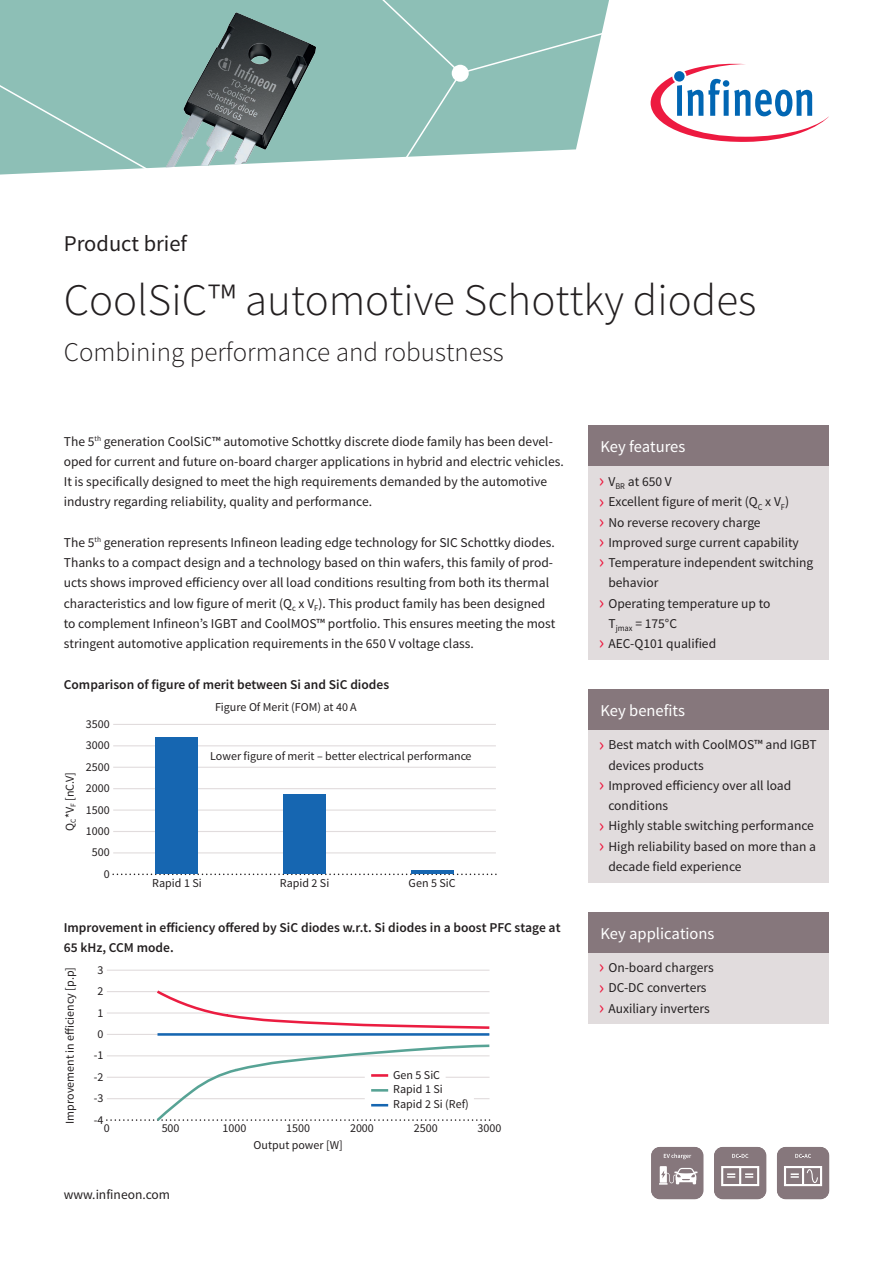
<style>
.page{position:relative;width:893px;height:1263px;background:#fff}
.page>*{position:absolute;margin:0;border:0;box-sizing:border-box;transform-origin:0 0}
.Product_Brief_A4_Hea{font:300 45px "Source Sans Pro";color:#231f20}
.Product_Brief_A4_Sub{font:300 27px "Source Sans Pro";color:#231f20}
.Product_Brief_A4_Tit{font:22.5px "Source Sans Pro";color:#231f20}
.Product_Brief_A4_Hea-2{font:16.5px "Source Sans Pro";color:#fff}
.Product_Brief_A4_Cop{font:13.5px/20.2px "Source Sans Pro";color:#231f20}
.Product_Brief_A4_Cop-2{font:600 13.5px/20.2px "Source Sans Pro";color:#231f20}
.Product_Brief_A4_URL{font:13.5px "Source Sans Pro";color:#231f20}
.t1{font:12px/14.9px "Source Sans Pro";color:#231f20}
.s1{font-size:20.25px;color:#ed1a40}
</style>
<div class="page">
<div style="left:0;top:0;width:609px;height:161px;background:#8dbfb6"></div>
<img style="left:140px;top:10px;width:179px;height:158px">
<div style="left:0;top:77px;width:159px;height:98px;background:#8dbfb6"></div>
<svg style="left:368px;top:0;width:240px;height:161px;background:#9ac6be"></svg>
<svg style="left:651px;top:63px;width:178px;height:79px"></svg>
<div style="left:588px;top:463px;width:241px;height:197px;background:#e1dcdd"></div>
<div style="left:588px;top:727px;width:241px;height:155px;background:#e1dcdd"></div>
<div style="left:588px;top:950px;width:241px;height:74px;background:#e1dcdd"></div>
<div style="left:588px;top:425px;width:241px;height:41px;background:#86777c"></div>
<div style="left:588px;top:689px;width:241px;height:41px;background:#86777c"></div>
<div style="left:588px;top:912px;width:241px;height:41px;background:#86777c"></div>
<svg style="left:651px;top:1147px;width:52px;height:52px;background:#998d91"></svg>
<svg style="left:714px;top:1147px;width:52px;height:52px;background:#978a8e"></svg>
<svg style="left:777px;top:1147px;width:52px;height:52px;background:#978a8f"></svg>
<hr style="left:113px;top:852px;width:383px;height:1px;background:#e1dcdd">
<hr style="left:113px;top:831px;width:383px;height:1px;background:#e1dcdd">
<hr style="left:113px;top:809px;width:383px;height:2px;background:#e1dcdd">
<hr style="left:113px;top:788px;width:383px;height:1px;background:#e1dcdd">
<hr style="left:113px;top:767px;width:383px;height:1px;background:#e1dcdd">
<hr style="left:113px;top:745px;width:383px;height:1px;background:#e1dcdd">
<hr style="left:113px;top:724px;width:383px;height:1px;background:#e1dcdd">
<svg style="left:112px;top:873px;width:385px;height:2px"></svg>
<div style="left:156px;top:737px;width:42px;height:136px;background:#1666b1"></div>
<div style="left:283px;top:794px;width:43px;height:79px;background:#1666b1"></div>
<hr style="left:411px;top:870px;width:42px;height:3px;background:#1666b1">
<hr style="left:107px;top:1034px;width:382px;height:1px;background:#e1dcdd">
<hr style="left:107px;top:1012px;width:382px;height:1px;background:#e1dcdd">
<hr style="left:107px;top:991px;width:382px;height:1px;background:#e1dcdd">
<hr style="left:107px;top:970px;width:382px;height:1px;background:#e1dcdd">
<hr style="left:158px;top:1033px;width:331px;height:3px;background:#1666b1">
<svg style="left:154px;top:990px;width:336px;height:39px"></svg>
<svg style="left:106px;top:1044px;width:385px;height:77px"></svg>
<p class="Product_Brief_A4_Tit" style="left:64px;top:229px;width:125px">Product brief</p>
<p class="Product_Brief_A4_Hea" style="left:64px;top:273px;width:694px">CoolSiC™ automotive Schottky diodes</p>
<p class="Product_Brief_A4_Sub" style="left:64px;top:335px;width:442px">Combining performance and robustness</p>
<p class="Product_Brief_A4_Cop" style="left:64px;top:431px;width:501px">The 5<sup>th</sup> generation CoolSiC™ automotive Schottky discrete diode family has been devel&shy;oped for current and future on-board charger applications in hybrid and electric vehicles.<br>It is specifically designed to meet the high requirements demanded by the automotive industry regarding reliability, quality and performance.</p>
<p class="Product_Brief_A4_Cop" style="left:64px;top:532px;width:493px">The 5<sup>th</sup> generation represents Infineon leading edge technology for SIC Schottky diodes.<br>Thanks to a compact design and a technology based on thin wafers, this family of prod&shy;ucts shows improved efficiency over all load conditions resulting from both its thermal characteristics and low figure of merit (Q<sub>c</sub> x V<sub>F</sub>). This product family has been designed to complement Infineon’s IGBT and CoolMOS™ portfolio. This ensures meeting the most stringent automotive application requirements in the 650 V voltage class.</p>
<p class="Product_Brief_A4_Cop-2" style="left:64px;top:674px;width:327px">Comparison of figure of merit between Si and SiC diodes</p>
<p class="t1" style="left:63px;top:831px;width:60px;rotate:-90deg">Q<sub>C</sub>*V<sub>F</sub> [nC.V]</p>
<p class="t1" style="left:86px;top:717px;width:25px">3500</p>
<p class="t1" style="left:86px;top:738px;width:25px">3000</p>
<p class="t1" style="left:86px;top:759px;width:25px">2500</p>
<p class="t1" style="left:86px;top:781px;width:25px">2000</p>
<p class="t1" style="left:86px;top:802px;width:25px">1500</p>
<p class="t1" style="left:86px;top:824px;width:25px">1000</p>
<p class="t1" style="left:92px;top:845px;width:19px">500</p>
<p class="t1" style="left:104px;top:867px;width:7px">0</p>
<p class="t1" style="left:215px;top:700px;width:143px">Figure Of Merit (FOM) at 40 A</p>
<p class="t1" style="left:210px;top:749px;width:263px">Lower figure of merit – better electrical performance</p>
<p class="t1" style="left:152px;top:875px;width:51px">Rapid 1 Si</p>
<p class="t1" style="left:280px;top:875px;width:51px">Rapid 2 Si</p>
<p class="t1" style="left:409px;top:875px;width:48px">Gen 5 SiC</p>
<p class="Product_Brief_A4_Cop-2" style="left:64px;top:917px;width:498px">Improvement in efficiency offered by SiC diodes w.r.t. Si diodes in a boost PFC stage at<br>65 kHz, CCM mode.</p>
<p class="t1" style="left:63px;top:1124px;width:158px;rotate:-90deg">Improvement in efficiency [p.p]</p>
<p class="t1" style="left:97px;top:962px;width:7px">3</p>
<p class="t1" style="left:97px;top:984px;width:7px">2</p>
<p class="t1" style="left:97px;top:1005px;width:7px">1</p>
<p class="t1" style="left:97px;top:1027px;width:7px">0</p>
<p class="t1" style="left:94px;top:1048px;width:11px">-1</p>
<p class="t1" style="left:94px;top:1069px;width:11px">-2</p>
<p class="t1" style="left:94px;top:1091px;width:11px">-3</p>
<p class="t1" style="left:393px;top:1067px;width:48px">Gen 5 SiC</p>
<p class="t1" style="left:393px;top:1082px;width:77px">Rapid 1 Si<br>Rapid 2 Si (Ref)</p>
<p class="t1" style="left:94px;top:1112px;width:11px">-4</p>
<p class="t1" style="left:104px;top:1121px;width:7px">0</p>
<p class="t1" style="left:162px;top:1121px;width:19px">500</p>
<p class="t1" style="left:222px;top:1121px;width:25px">1000</p>
<p class="t1" style="left:286px;top:1121px;width:25px">1500</p>
<p class="t1" style="left:350px;top:1121px;width:25px">2000</p>
<p class="t1" style="left:414px;top:1121px;width:25px">2500</p>
<p class="t1" style="left:478px;top:1121px;width:25px">3000</p>
<p class="t1" style="left:254px;top:1138px;width:91px">Output power [W]</p>
<p class="Product_Brief_A4_URL" style="left:64px;top:1186px;width:108px">www.infineon.com</p>
<p class="Product_Brief_A4_Hea-2" style="left:600px;top:436px;width:86px">Key features</p>
<p class="Product_Brief_A4_Cop" style="left:599px;top:472px;width:75px"><span class="s1">›</span> V<sub>BR</sub> at 650 V</p>
<p class="Product_Brief_A4_Cop" style="left:599px;top:492px;width:192px"><span class="s1">›</span> Excellent figure of merit (Q<sub>C</sub> x V<sub>F</sub>)</p>
<p class="Product_Brief_A4_Cop" style="left:599px;top:512px;width:163px"><span class="s1">›</span> No reverse recovery charge</p>
<p class="Product_Brief_A4_Cop" style="left:599px;top:532px;width:202px"><span class="s1">›</span> Improved surge current capability</p>
<p class="Product_Brief_A4_Cop" style="left:608px;top:553px;width:206px;text-indent:-10px"><span class="s1">›</span> Temperature independent switching behavior</p>
<p class="Product_Brief_A4_Cop" style="left:608px;top:593px;width:164px;text-indent:-10px"><span class="s1">›</span> Operating temperature up to<br>T<sub>jmax</sub> = 175°C</p>
<p class="Product_Brief_A4_Cop" style="left:599px;top:634px;width:119px"><span class="s1">›</span> AEC-Q101 qualified</p>
<p class="Product_Brief_A4_Hea-2" style="left:600px;top:700px;width:86px">Key benefits</p>
<p class="Product_Brief_A4_Cop" style="left:608px;top:735px;width:210px;text-indent:-10px"><span class="s1">›</span> Best match with CoolMOS™ and IGBT devices products</p>
<p class="Product_Brief_A4_Cop" style="left:608px;top:775px;width:184px;text-indent:-10px"><span class="s1">›</span> Improved efficiency over all load conditions</p>
<p class="Product_Brief_A4_Cop" style="left:599px;top:816px;width:217px"><span class="s1">›</span> Highly stable switching performance</p>
<p class="Product_Brief_A4_Cop" style="left:608px;top:836px;width:209px;text-indent:-10px"><span class="s1">›</span> High reliability based on more than a decade field experience</p>
<p class="Product_Brief_A4_Hea-2" style="left:600px;top:923px;width:116px">Key applications</p>
<p class="Product_Brief_A4_Cop" style="left:599px;top:958px;width:116px"><span class="s1">›</span> On-board chargers</p>
<p class="Product_Brief_A4_Cop" style="left:599px;top:978px;width:109px"><span class="s1">›</span> DC-DC converters</p>
<p class="Product_Brief_A4_Cop" style="left:599px;top:998px;width:112px"><span class="s1">›</span> Auxiliary inverters</p>
</div>
